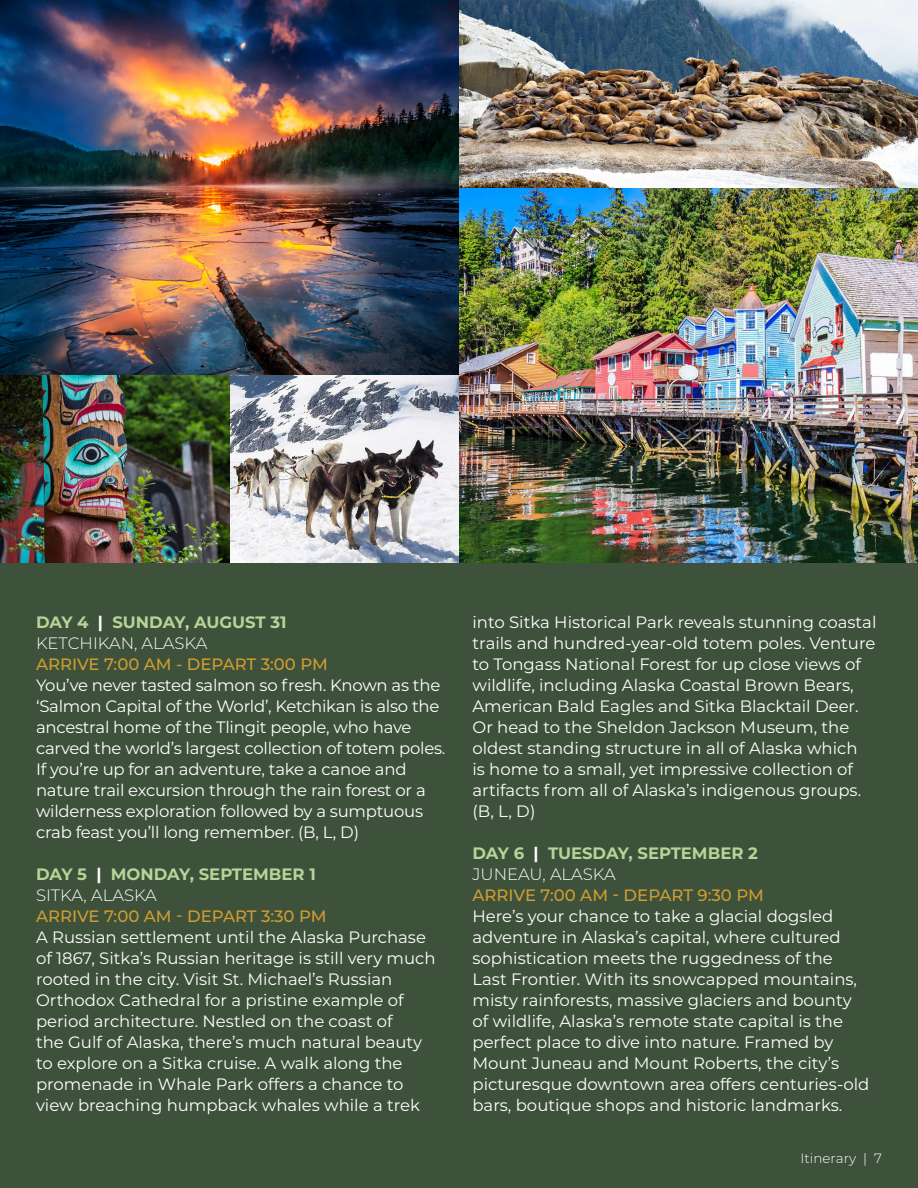
<style>
.page{position:relative;width:918px;height:1188px;background:#3e513b}
.page>*{position:absolute;margin:0;border:0;box-sizing:border-box;transform-origin:0 0}
.t1{font:16.5px/21px "Montserrat";color:#fff}
.t2{font:500 16.5px "Montserrat";color:#cf9d32}
.t3{font:700 16.5px "Montserrat";color:#b9d398}
.t4{font:300 16.5px "Montserrat";color:#fff}
.t5{font:300 13.5px "Montserrat";color:#fff}
.s1{color:#fff}
</style>
<div class="page">
<img style="left:0;top:0;width:918px;height:563px">
<p class="t3" style="left:36px;top:610px;width:252px">DAY 4 <span class="s1">|</span> SUNDAY, AUGUST 31</p>
<p class="t4" style="left:36px;top:632px;width:173px">KETCHIKAN, ALASKA</p>
<p class="t2" style="left:36px;top:653px;width:293px">ARRIVE 7:00 AM - DEPART 3:00 PM</p>
<p class="t1" style="left:36px;top:674px;width:411px">You’ve never tasted salmon so fresh. Known as the ‘Salmon Capital of the World’, Ketchikan is also the ancestral home of the Tlingit people, who have carved the world’s largest collection of totem poles.<br>If you’re up for an adventure, take a canoe and nature trail excursion through the rain forest or a wilderness exploration followed by a sumptuous crab feast you’ll long remember. (B, L, D)</p>
<p class="t3" style="left:36px;top:862px;width:281px">DAY 5 <span class="s1">|</span> MONDAY, SEPTEMBER 1</p>
<p class="t4" style="left:36px;top:884px;width:122px">SITKA, ALASKA</p>
<p class="t2" style="left:36px;top:905px;width:292px">ARRIVE 7:00 AM - DEPART 3:30 PM</p>
<p class="t1" style="left:36px;top:926px;width:401px">A Russian settlement until the Alaska Purchase of 1867, Sitka’s Russian heritage is still very much rooted in the city. Visit St. Michael’s Russian Orthodox Cathedral for a pristine example of period architecture. Nestled on the coast of<br>the Gulf of Alaska, there’s much natural beauty to explore on a Sitka cruise. A walk along the promenade in Whale Park offers a chance to view breaching humpback whales while a trek</p>
<p class="t1" style="left:472px;top:611px;width:405px">into Sitka Historical Park reveals stunning coastal trails and hundred-year-old totem poles. Venture to Tongass National Forest for up close views of wildlife, including Alaska Coastal Brown Bears, American Bald Eagles and Sitka Blacktail Deer.<br>Or head to the Sheldon Jackson Museum, the oldest standing structure in all of Alaska which<br>is home to a small, yet impressive collection of artifacts from all of Alaska’s indigenous groups. (B, L, D)</p>
<p class="t3" style="left:472px;top:841px;width:287px">DAY 6 <span class="s1">|</span> TUESDAY, SEPTEMBER 2</p>
<p class="t4" style="left:472px;top:863px;width:145px">JUNEAU, ALASKA</p>
<p class="t2" style="left:472px;top:884px;width:293px">ARRIVE 7:00 AM - DEPART 9:30 PM</p>
<p class="t1" style="left:472px;top:905px;width:398px">Here’s your chance to take a glacial dogsled adventure in Alaska’s capital, where cultured sophistication meets the ruggedness of the Last Frontier. With its snowcapped mountains, misty rainforests, massive glaciers and bounty of wildlife, Alaska’s remote state capital is the perfect place to dive into nature. Framed by Mount Juneau and Mount Roberts, the city’s picturesque downtown area offers centuries-old bars, boutique shops and historic landmarks.</p>
<p class="t5" style="left:801px;top:1149px;width:83px">Itinerary | 7</p>
</div>
